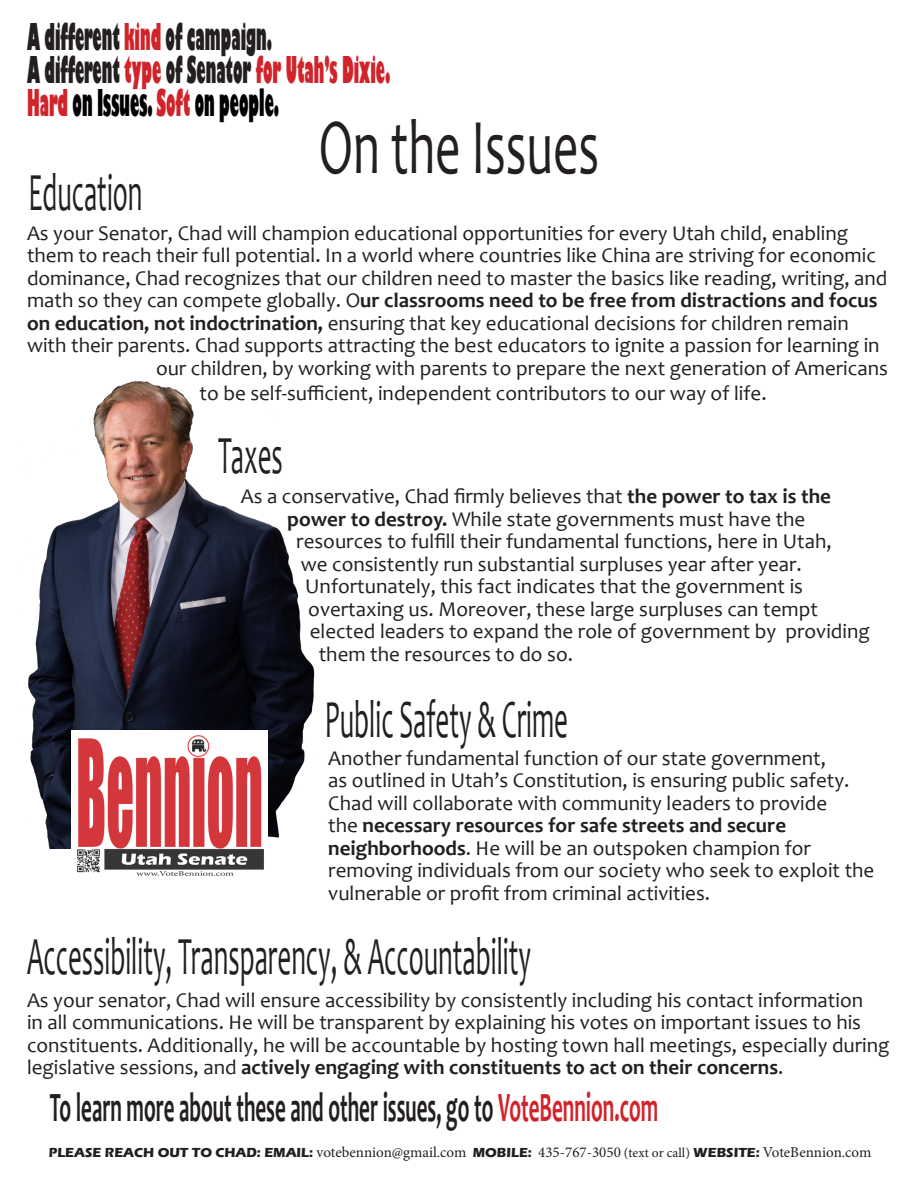
<style>
.page{position:relative;width:918px;height:1188px;background:#fff}
.page>*{position:absolute;margin:0;border:0;box-sizing:border-box;transform-origin:0 0}
.t1{font:78.75px "Candara";color:#231f20;scale:.63 1}
.t2{font:54px "Candara";color:#231f20;scale:.5 1}
.t3{font:700 42px "Candara";color:#231f20;scale:.5 1}
.t4{font:800 36px "Gill Sans";color:#231f20;scale:.37 1}
.t5{font:800 36px "Gill Sans";color:#000;scale:.37 1}
.t6{font:21px/22.5px "Candara";color:#231f20}
.t7{font:700 21px "Candara";color:#231f20}
.t8{font:15px "Minion Pro";color:#231f20}
.s1{color:#d1232a}
.s2{font-weight:400}
.s3{font-weight:700}
.s4{font-family:"Eras ITC";font-weight:700;font-size:13.5px}
.s5{font-size:13.5px}
</style>
<div class="page">
<img style="left:21px;top:381px;width:294px;height:468px">
<img style="left:71px;top:730px;width:197px;height:146px">
<p class="t4" style="left:27px;top:14px;width:664px">A different <span class="s1">kind</span> of campaign.</p>
<p class="t4" style="left:27px;top:47px;width:984px">A different <span class="s1">type</span> of Senator <span class="s1">for Utah’s Dixie.</span></p>
<p class="t5" style="left:27px;top:80px;width:683px"><span class="s1">Hard</span> on Issues. <span class="s1">Soft</span> on people.</p>
<p class="t1" style="left:319px;top:98px;width:447px">On the Issues</p>
<p class="t2" style="left:28px;top:158px;width:230px">Education</p>
<p class="t6" style="left:27px;top:222px;width:823px">As your Senator, Chad will champion educational opportunities for every Utah child, enabling</p>
<p class="t6" style="left:27px;top:244px;width:850px">them to reach their full potential. In a world where countries like China are striving for economic</p>
<p class="t6" style="left:27px;top:267px;width:862px">dominance, Chad recognizes that our children need to master the basics like reading, writing, and</p>
<p class="t7" style="left:27px;top:287px;width:852px"><span class="s2">math so they can compete globally. O</span>ur classrooms need to be free from distractions and focus</p>
<p class="t6" style="left:27px;top:312px;width:823px"><span class="s3">on education, not indoctrination,</span> ensuring that key educational decisions for children remain</p>
<p class="t6" style="left:27px;top:334px;width:854px">with their parents. Chad supports attracting the best educators to ignite a passion for learning in</p>
<p class="t6" style="left:156px;top:357px;width:733px">our children, by working with parents to prepare the next generation of Americans</p>
<p class="t6" style="left:200px;top:382px;width:569px">to be self-sufficient, independent contributors to our way of life.</p>
<p class="t2" style="left:218px;top:422px;width:131px">Taxes</p>
<p class="t6" style="left:241px;top:485px;width:592px">As a conservative, Chad firmly believes that <span class="s3">the power to tax is the</span></p>
<p class="t6" style="left:287px;top:508px;width:520px"><span class="s3">power to destroy.</span> While state governments must have the</p>
<p class="t6" style="left:296px;top:530px;width:537px">resources to fulfill their fundamental functions, here in Utah,</p>
<p class="t6" style="left:301px;top:553px;width:503px">we consistently run substantial surpluses year after year.</p>
<p class="t6" style="left:305px;top:575px;width:499px">Unfortunately, this fact indicates that the government is</p>
<p class="t6" style="left:308px;top:598px;width:511px">overtaxing us. Moreover, these large surpluses can tempt</p>
<p class="t6" style="left:310px;top:620px;width:562px">elected leaders to expand the role of government by providing</p>
<p class="t6" style="left:319px;top:643px;width:256px">them the resources to do so.</p>
<p class="t2" style="left:325px;top:685px;width:488px">Public Safety &amp; Crime</p>
<p class="t6" style="left:328px;top:746px;width:548px">Another fundamental function of our state government,<br>as outlined in Utah’s Constitution, is ensuring public safety.<br>Chad will collaborate with community leaders to provide<br>the <span class="s3">necessary resources for safe streets and secure neighborhoods</span>. He will be an outspoken champion for removing individuals from our society who seek to exploit the vulnerable or profit from criminal activities.</p>
<p class="t2" style="left:27px;top:923px;width:1010px">Accessibility, Transparency, &amp; Accountability</p>
<p class="t6" style="left:27px;top:988px;width:864px">As your senator, Chad will ensure accessibility by consistently including his contact information<br>in all communications. He will be transparent by explaining his votes on important issues to his constituents. Additionally, he will be accountable by hosting town hall meetings, especially during legislative sessions, and <span class="s3">actively engaging with constituents to act on their concerns</span>.</p>
<p class="t3" style="left:50px;top:1081px;width:1219px">To learn more about these and other issues, go to <span class="s1">VoteBennion.com</span></p>
<p class="t8" style="left:49px;top:1142px;width:824px"><span class="s4">PLEASE REACH OUT TO CHAD: EMAIL:</span> votebennion@gmail.com <span class="s4">MOBILE:</span> 435-767-3050 <span class="s5">(text or call)</span> <span class="s4">WEBSITE:</span> VoteBennion.com</p>
</div>
